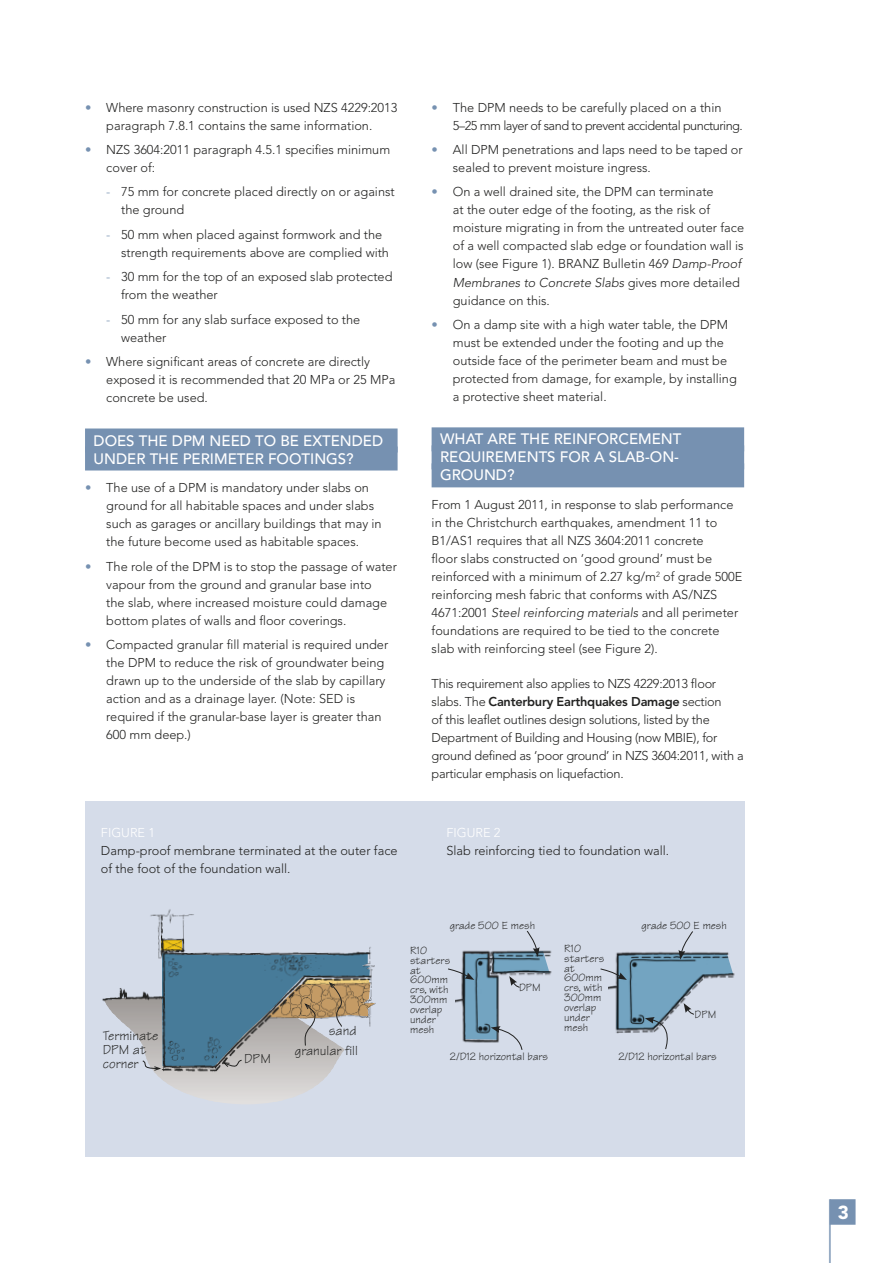
<style>
.page{position:relative;width:893px;height:1263px;background:#fff}
.page>*{position:absolute;margin:0;border:0;box-sizing:border-box;transform-origin:0 0}
.t1{font:900 76.8px "Avenir LT Std";color:#7691b1;scale:.15 1}
.t2{font:900 18.75px "Avenir LT Std";color:#fff}
.t3{font:500 15px/18px "Avenir LT Std";color:#fff}
.t4{font:13.95px/14px "Tekton";color:#222221}
.t5{font:300 12.75px/18px "Avenir LT Std";color:#222221}
.t6{font:300 12.75px/18px "Avenir LT Std";letter-spacing:-.02em;color:#222221}
.t7{font:300 12.75px/18px "Avenir LT Std";letter-spacing:-.04em;color:#222221}
.t8{font:300 12.75px "Avenir LT Std";color:#fff}
.t9{font:11.25px/9.9px "Tekton";color:#222221}
.s1{color:#7691b1}
.s2{font-style:italic}
.s3{font-weight:800}
</style>
<div class="page">
<div style="left:830px;top:1199px;width:25px;height:26px;background:#7691b1"></div>
<div style="left:85px;top:801px;width:659px;height:356px;background:#d5dce9"></div>
<hr style="left:104px;top:1086px;width:241px;height:1px;background:#d6d4d3">
<hr style="left:104px;top:1087px;width:241px;height:1px;background:#d7d5d3">
<hr style="left:104px;top:1088px;width:241px;height:2px;background:#d8d6d4">
<hr style="left:104px;top:1090px;width:241px;height:1px;background:#d9d6d5">
<hr style="left:104px;top:1091px;width:241px;height:1px;background:#dad7d6">
<hr style="left:104px;top:1092px;width:241px;height:2px;background:#dbd8d7">
<hr style="left:104px;top:1094px;width:241px;height:1px;background:#dcd9d8">
<hr style="left:104px;top:1095px;width:241px;height:1px;background:#dcdad9">
<hr style="left:104px;top:1096px;width:241px;height:2px;background:#dddbda">
<hr style="left:104px;top:1098px;width:241px;height:1px;background:#dedcdb">
<hr style="left:104px;top:1099px;width:241px;height:1px;background:#dfdddc">
<hr style="left:104px;top:1100px;width:241px;height:2px;background:#e0dedd">
<hr style="left:104px;top:1102px;width:241px;height:1px;background:#e1dfde">
<hr style="left:104px;top:1103px;width:241px;height:1px;background:#e1dfdf">
<img style="left:102px;top:909px;width:274px;height:177px">
<svg style="left:600px;top:931px;width:133px;height:119px"></svg>
<svg style="left:448px;top:931px;width:101px;height:119px"></svg>
<div style="left:85px;top:428px;width:313px;height:24px;background:#7691b1"></div>
<div style="left:85px;top:446px;width:313px;height:24px;background:#7691b1"></div>
<div style="left:432px;top:427px;width:312px;height:24px;background:#7691b1"></div>
<div style="left:432px;top:445px;width:312px;height:24px;background:#7691b1"></div>
<div style="left:432px;top:463px;width:312px;height:24px;background:#7691b1"></div>
<p class="t5" style="left:85px;top:98px;width:314px;text-align:center"><span class="s1">•</span> Where masonry construction is used NZS 4229:2013 paragraph 7.8.1 contains the same information.</p>
<p class="t5" style="left:106px;top:141px;width:285px;text-indent:-21px"><span class="s1">•</span> NZS 3604:2011 paragraph 4.5.1 specifies minimum cover of:</p>
<p class="t5" style="left:121px;top:183px;width:275px;text-indent:-15px"><span class="s1">-</span> 75 mm for concrete placed directly on or against the ground</p>
<p class="t5" style="left:121px;top:225px;width:269px;text-indent:-15px"><span class="s1">-</span> 50 mm when placed against formwork and the strength requirements above are complied with</p>
<p class="t5" style="left:121px;top:268px;width:273px;text-indent:-15px"><span class="s1">-</span> 30 mm for the top of an exposed slab protected from the weather</p>
<p class="t5" style="left:121px;top:310px;width:241px;text-indent:-15px"><span class="s1">-</span> 50 mm for any slab surface exposed to the weather</p>
<p class="t5" style="left:106px;top:353px;width:290px;text-indent:-21px"><span class="s1">•</span> Where significant areas of concrete are directly exposed it is recommended that 20 MPa or 25 MPa concrete be used.</p>
<p class="t3" style="left:94px;top:432px;width:291px">DOES THE DPM NEED TO BE EXTENDED<br>UNDER THE PERIMETER FOOTINGS?</p>
<p class="t5" style="left:106px;top:479px;width:277px;text-indent:-21px"><span class="s1">•</span> The use of a DPM is mandatory under slabs on ground for all habitable spaces and under slabs such as garages or ancillary buildings that may in the future become used as habitable spaces.</p>
<p class="t5" style="left:106px;top:557px;width:292px;text-indent:-21px"><span class="s1">•</span> The role of the DPM is to stop the passage of water vapour from the ground and granular base into<br>the slab, where increased moisture could damage bottom plates of walls and floor coverings.</p>
<p class="t5" style="left:106px;top:636px;width:283px;text-indent:-21px"><span class="s1">•</span> Compacted granular fill material is required under the DPM to reduce the risk of groundwater being drawn up to the underside of the slab by capillary action and as a drainage layer. (Note: SED is required if the granular-base layer is greater than 600 mm deep.)</p>
<p class="t8" style="left:101px;top:825px;width:56px">FIGURE 1</p>
<p class="t5" style="left:101px;top:841px;width:298px">Damp-proof membrane terminated at the outer face of the foot of the foundation wall.</p>
<p class="t7" style="left:453px;top:98px;width:291px;text-indent:-21px"><span class="s1">•</span> The DPM needs to be carefully placed on a thin<br>5–25 mm layer of sand to prevent accidental puncturing.</p>
<p class="t5" style="left:453px;top:141px;width:291px;text-indent:-21px"><span class="s1">•</span> All DPM penetrations and laps need to be taped or sealed to prevent moisture ingress.</p>
<p class="t5" style="left:453px;top:183px;width:293px;text-indent:-21px"><span class="s1">•</span> On a well drained site, the DPM can terminate<br>at the outer edge of the footing, as the risk of moisture migrating in from the untreated outer face of a well compacted slab edge or foundation wall is low (see Figure 1). BRANZ Bulletin 469 <span class="s2">Damp-Proof Membranes to Concrete Slabs</span> gives more detailed guidance on this.</p>
<p class="t5" style="left:453px;top:315px;width:285px;text-indent:-21px"><span class="s1">•</span> On a damp site with a high water table, the DPM must be extended under the footing and up the outside face of the perimeter beam and must be protected from damage, for example, by installing a protective sheet material.</p>
<p class="t3" style="left:440px;top:431px;width:243px">WHAT ARE THE REINFORCEMENT<br>REQUIREMENTS FOR A SLAB-ON-<br>GROUND?</p>
<p class="t5" style="left:432px;top:496px;width:312px">From 1 August 2011, in response to slab performance in the Christchurch earthquakes, amendment 11 to B1/AS1 requires that all NZS 3604:2011 concrete<br>floor slabs constructed on ‘good ground’ must be reinforced with a minimum of 2.27 kg/m<sup>2</sup> of grade 500E reinforcing mesh fabric that conforms with AS/NZS 4671:2001 <span class="s2">Steel reinforcing materials</span> and all perimeter foundations are required to be tied to the concrete slab with reinforcing steel (see Figure 2).</p>
<p class="t6" style="left:432px;top:675px;width:313px">This requirement also applies to NZS 4229:2013 floor slabs. The <span class="s3">Canterbury Earthquakes Damage</span> section<br>of this leaflet outlines design solutions, listed by the Department of Building and Housing (now MBIE), for ground defined as ‘poor ground’ in NZS 3604:2011, with a particular emphasis on liquefaction.</p>
<p class="t8" style="left:446px;top:825px;width:56px">FIGURE 2</p>
<p class="t5" style="left:446px;top:841px;width:224px">Slab reinforcing tied to foundation wall.</p>
<p class="t4" style="left:103px;top:1028px;width:57px">Terminate<br>DPM at corner</p>
<p class="t4" style="left:244px;top:1052px;width:28px">DPM</p>
<p class="t4" style="left:329px;top:1024px;width:29px">sand</p>
<p class="t4" style="left:295px;top:1043px;width:64px">granular fill</p>
<p class="t9" style="left:450px;top:920px;width:87px">grade 500 E mesh</p>
<p class="t9" style="left:641px;top:920px;width:87px">grade 500 E mesh</p>
<p class="t9" style="left:410px;top:945px;width:42px">R10 starters at<br>600mm crs, with<br>300mm overlap under mesh</p>
<p class="t9" style="left:564px;top:943px;width:42px">R10 starters at<br>600mm crs, with<br>300mm overlap under mesh</p>
<p class="t9" style="left:519px;top:982px;width:23px">DPM</p>
<p class="t9" style="left:695px;top:1009px;width:23px">DPM</p>
<p class="t9" style="left:450px;top:1051px;width:100px">2/D12 horizontal bars</p>
<p class="t9" style="left:618px;top:1051px;width:100px">2/D12 horizontal bars</p>
<h1 class="t1" style="left:829px;top:1183px;width:18px">|</h1>
<h2 class="t2" style="left:838px;top:1201px;width:13px">3</h2>
</div>
